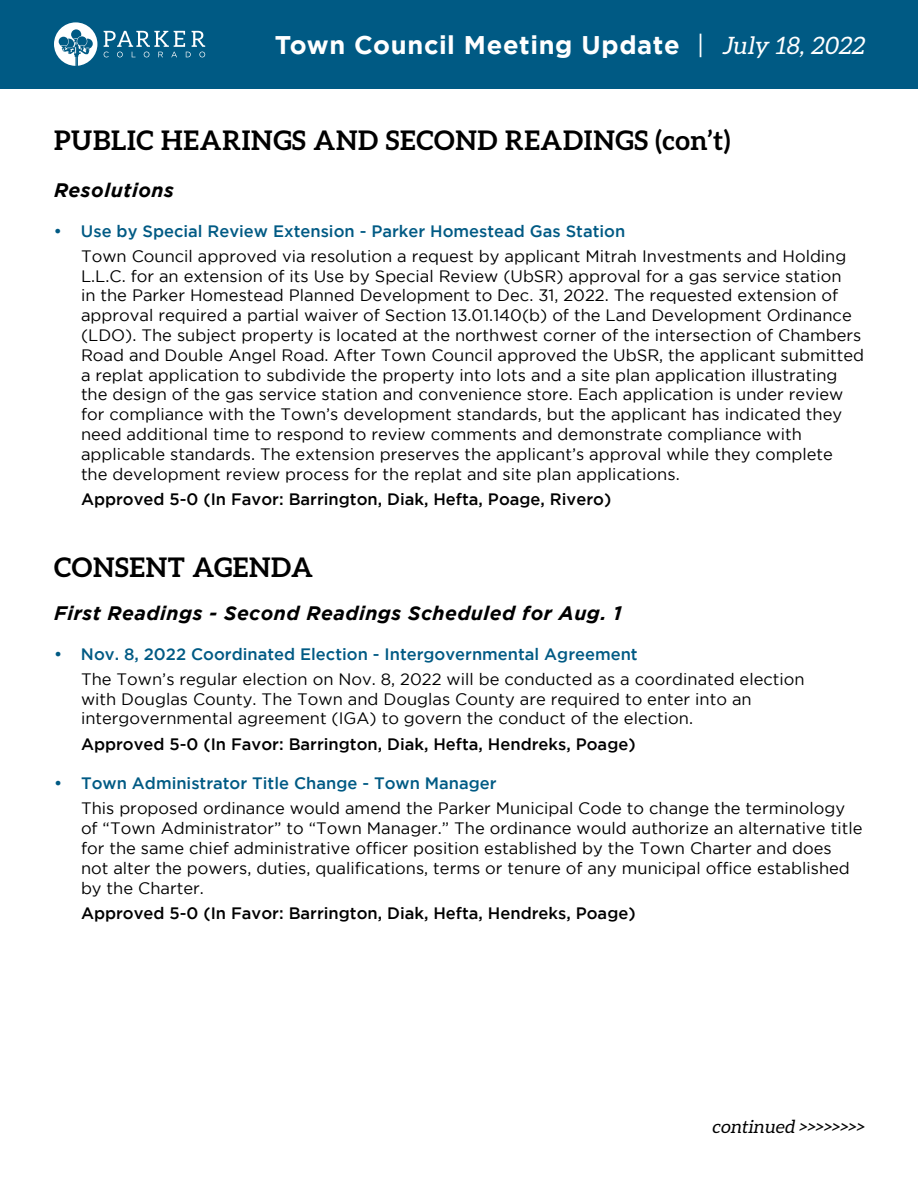
<style>
.page{position:relative;width:918px;height:1188px;background:#fff}
.page>*{position:absolute;margin:0;border:0;box-sizing:border-box;transform-origin:0 0}
.t1{font:700 27px "Aleo";letter-spacing:.025em;color:#000}
.t2{font:700 25.5px "Gotham";letter-spacing:.025em;color:#fff}
.t3{font:italic 700 19.5px "Gotham";letter-spacing:.025em;color:#000}
.t4{font:italic 18px "Aleo";color:#000}
.t5{font:16.5px/19.8px "Gotham";color:#000}
.t6{font:500 16.5px "Gotham";color:#000}
.t7{font:500 16.5px "Gotham";color:#005a84}
.s1{font-weight:400}
.s2{font-family:"Aleo";font-weight:400;font-style:italic;font-size:24px}
</style>
<div class="page">
<div style="left:0;top:0;width:918px;height:88px;background:#005a84"></div>
<svg style="left:54px;top:22px;width:43px;height:44px"></svg>
<svg style="left:104px;top:31px;width:101px;height:26px"></svg>
<h2 class="t2" style="left:275px;top:30px;width:595px">Town Council Meeting Update <span class="s1">|</span> <span class="s2">July 18, 2022</span></h2>
<h1 class="t1" style="left:54px;top:125px;width:678px">PUBLIC HEARINGS AND SECOND READINGS (con’t)</h1>
<p class="t3" style="left:54px;top:179px;width:121px">Resolutions</p>
<p class="t7" style="left:54px;top:221px;width:573px">• Use by Special Review Extension - Parker Homestead Gas Station</p>
<p class="t5" style="left:81px;top:246px;width:785px">Town Council approved via resolution a request by applicant Mitrah Investments and Holding L.L.C. for an extension of its Use by Special Review (UbSR) approval for a gas service station<br>in the Parker Homestead Planned Development to Dec. 31, 2022. The requested extension of approval required a partial waiver of Section 13.01.140(b) of the Land Development Ordinance (LDO). The subject property is located at the northwest corner of the intersection of Chambers Road and Double Angel Road. After Town Council approved the UbSR, the applicant submitted a replat application to subdivide the property into lots and a site plan application illustrating the design of the gas service station and convenience store. Each application is under review for compliance with the Town’s development standards, but the applicant has indicated they need additional time to respond to review comments and demonstrate compliance with applicable standards. The extension preserves the applicant’s approval while they complete<br>the development review process for the replat and site plan applications.</p>
<p class="t6" style="left:81px;top:490px;width:532px">Approved 5-0 (In Favor: Barrington, Diak, Hefta, Poage, Rivero)</p>
<h1 class="t1" style="left:54px;top:552px;width:261px">CONSENT AGENDA</h1>
<p class="t3" style="left:54px;top:602px;width:570px">First Readings - Second Readings Scheduled for Aug. 1</p>
<p class="t7" style="left:54px;top:644px;width:585px">• Nov. 8, 2022 Coordinated Election - Intergovernmental Agreement</p>
<p class="t5" style="left:81px;top:669px;width:725px">The Town’s regular election on Nov. 8, 2022 will be conducted as a coordinated election with Douglas County. The Town and Douglas County are required to enter into an intergovernmental agreement (IGA) to govern the conduct of the election.</p>
<p class="t6" style="left:81px;top:734px;width:556px">Approved 5-0 (In Favor: Barrington, Diak, Hefta, Hendreks, Poage)</p>
<p class="t7" style="left:54px;top:774px;width:444px">• Town Administrator Title Change - Town Manager</p>
<p class="t5" style="left:81px;top:798px;width:783px">This proposed ordinance would amend the Parker Municipal Code to change the terminology of “Town Administrator” to “Town Manager.” The ordinance would authorize an alternative title for the same chief administrative officer position established by the Town Charter and does not alter the powers, duties, qualifications, terms or tenure of any municipal office established by the Charter.</p>
<p class="t6" style="left:81px;top:904px;width:556px">Approved 5-0 (In Favor: Barrington, Diak, Hefta, Hendreks, Poage)</p>
<p class="t4" style="left:712px;top:1116px;width:157px">continued &gt;&gt;&gt;&gt;&gt;&gt;&gt;&gt;</p>
</div>
